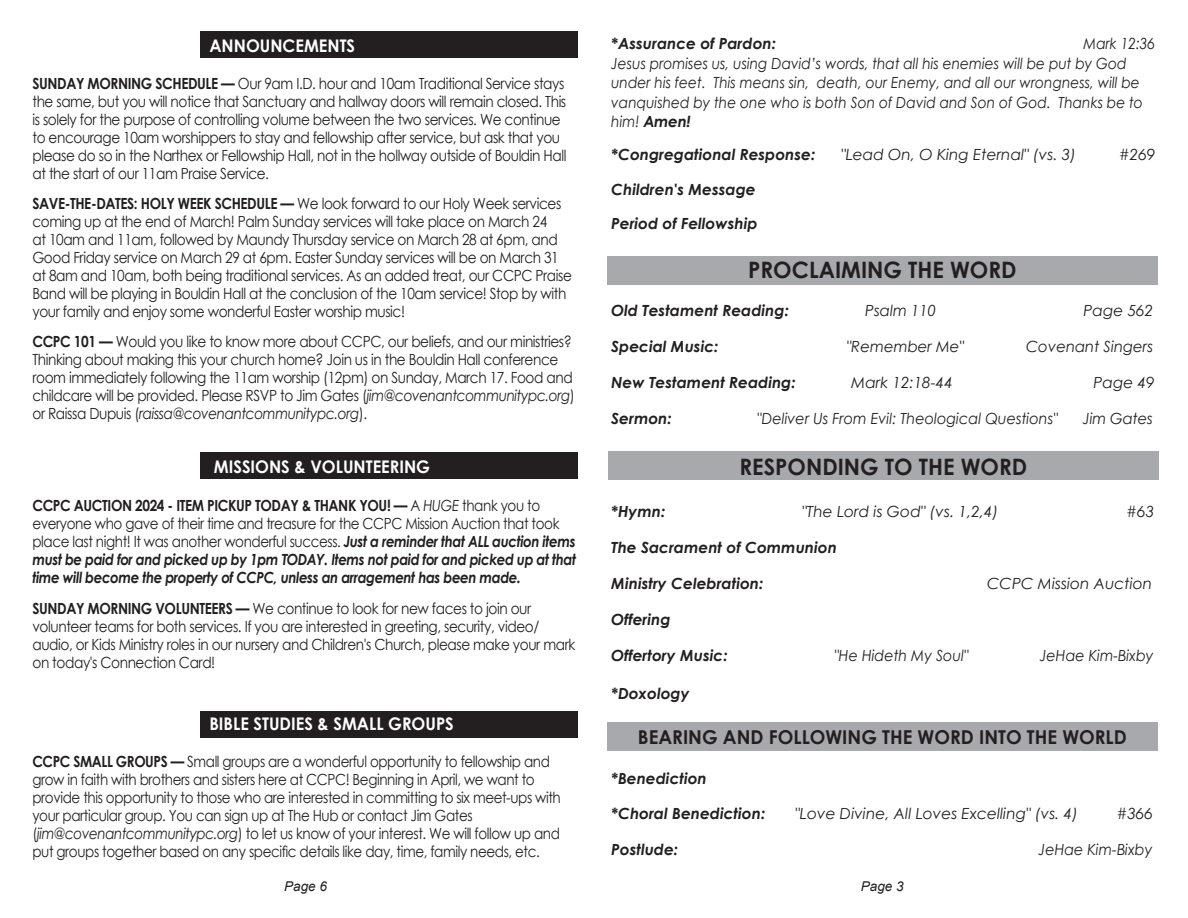
<style>
.page{position:relative;width:1188px;height:918px;background:#fff}
.page>*{position:absolute;margin:0;border:0;box-sizing:border-box;transform-origin:0 0}
.t1{font:700 22.65px "Century Gothic";color:#231f20}
.t2{font:700 19.2px "Century Gothic";color:#231f20}
.t3{font:700 17.4px "Century Gothic";color:#fff;scale:.95 1}
.t4{font:15.3px/18px "Century Gothic";letter-spacing:-.03em;color:#231f20;scale:.89 1}
.t5{font:15.3px/18px "Century Gothic";letter-spacing:-.03em;color:#231f20;scale:.88 1}
.t6{font:italic 700 15.3px/18px "Century Gothic";letter-spacing:-.03em;color:#231f20;scale:.88 1}
.t7{font:italic 700 15.3px "Century Gothic";color:#231f20}
.t8{font:italic 15.3px/19.5px "Century Gothic";color:#231f20;scale:.9 1}
.t9{font:italic 15.3px "Century Gothic";color:#231f20}
.t10{font:italic 15.3px "Century Gothic";color:#231f20;scale:.93 1}
.t11{font:italic 15.3px "Century Gothic";color:#231f20;scale:.94 1}
.t12{font:italic 15.3px "Century Gothic";color:#231f20;scale:.96 1}
.t13{font:italic 13.5px "Arial";color:#231f20}
.s1{font-weight:700}
.s2{font-style:italic}
.s3{font-style:normal}
.s4{font-weight:400;font-style:normal}
.s5{font-weight:400}
</style>
<div class="page">
<div style="left:607px;top:256px;width:551px;height:28px;background:#a8a9ad"></div>
<div style="left:608px;top:451px;width:551px;height:29px;background:#a8a9ad"></div>
<div style="left:607px;top:722px;width:551px;height:29px;background:#a8a9ad"></div>
<div style="left:200px;top:32px;width:377px;height:26px;background:#231f20"></div>
<div style="left:200px;top:452px;width:377px;height:27px;background:#231f20"></div>
<div style="left:200px;top:712px;width:377px;height:26px;background:#231f20"></div>
<p class="t3" style="left:209px;top:33px;width:155px">ANNOUNCEMENTS</p>
<p class="t4" style="left:32px;top:74px;width:602px"><span class="s1">SUNDAY MORNING SCHEDULE —</span> Our 9am I.D. hour and 10am Traditional Service stays the same, but you will notice that Sanctuary and hallway doors will remain closed. This is solely for the purpose of controlling volume between the two services. We continue to encourage 10am worshippers to stay and fellowship after service, but ask that you please do so in the Narthex or Fellowship Hall, not in the hollway outside of Bouldin Hall at the start of our 11am Praise Service.</p>
<p class="t4" style="left:32px;top:194px;width:608px"><span class="s1">SAVE-THE-DATES: HOLY WEEK SCHEDULE —</span> We look forward to our Holy Week services coming up at the end of March! Palm Sunday services will take place on March 24<br>at 10am and 11am, followed by Maundy Thursday service on March 28 at 6pm, and Good Friday service on March 29 at 6pm. Easter Sunday services will be on March 31 at 8am and 10am, both being traditional services. As an added treat, our CCPC Praise Band will be playing in Bouldin Hall at the conclusion of the 10am service! Stop by with your family and enjoy some wonderful Easter worship music!</p>
<p class="t4" style="left:32px;top:332px;width:611px"><span class="s1">CCPC 101 —</span> Would you like to know more about CCPC, our beliefs, and our ministries?<br>Thinking about making this your church home? Join us in the Bouldin Hall conference room immediately following the 11am worship (12pm) on Sunday, March 17. Food and childcare will be provided. Please RSVP to Jim Gates (<span class="s2">jim@covenantcommunitypc.org</span>) or Raissa Dupuis (<span class="s2">raissa@covenantcommunitypc.org</span>).</p>
<p class="t3" style="left:214px;top:453px;width:229px">MISSIONS &amp; VOLUNTEERING</p>
<p class="t6" style="left:32px;top:495px;width:619px"><span class="s3">CCPC AUCTION 2024 - ITEM PICKUP TODAY &amp; THANK YOU! —</span> <span class="s4">A</span> <span class="s5">HUGE</span> <span class="s4">thank you to everyone who gave of their time and treasure for the CCPC Mission Auction that took place last night! It was another wonderful success.</span> Just a reminder that ALL auction items must be paid for and picked up by 1pm TODAY. Items not paid for and picked up at that time will become the property of CCPC, unless an arragement has been made.</p>
<p class="t4" style="left:32px;top:599px;width:611px"><span class="s1">SUNDAY MORNING VOLUNTEERS —</span> We continue to look for new faces to join our volunteer teams for both services. If you are interested in greeting, security, video/ audio, or Kids Ministry roles in our nursery and Children's Church, please make your mark on today's Connection Card!</p>
<p class="t3" style="left:209px;top:711px;width:259px">BIBLE STUDIES &amp; SMALL GROUPS</p>
<p class="t5" style="left:32px;top:752px;width:602px"><span class="s1">CCPC SMALL GROUPS —</span> Small groups are a wonderful opportunity to fellowship and grow in faith with brothers and sisters here at CCPC! Beginning in April, we want to provide this opportunity to those who are interested in committing to six meet-ups with your particular group. You can sign up at The Hub or contact Jim Gates (<span class="s2">jim@covenantcommunitypc.org</span>) to let us know of your interest. We will follow up and put groups together based on any specific details like day, time, family needs, etc.</p>
<p class="t7" style="left:611px;top:32px;width:166px">*Assurance of Pardon:</p>
<p class="t8" style="left:611px;top:34px;width:606px;text-indent:472px">Mark 12:36<br>Jesus promises us, using David’s words, that all his enemies will be put by God under his feet. This means sin, death, our Enemy, and all our wrongness, will be vanquished by the one who is both Son of David and Son of God. Thanks be to him! <span class="s1">Amen!</span></p>
<p class="t7" style="left:611px;top:143px;width:206px">*Congregational Response:</p>
<p class="t9" style="left:841px;top:144px;width:237px">"Lead On, O King Eternal" (vs. 3)</p>
<p class="t9" style="left:1119px;top:144px;width:38px">#269</p>
<p class="t7" style="left:611px;top:177px;width:146px">Children's Message</p>
<p class="t7" style="left:611px;top:212px;width:148px">Period of Fellowship</p>
<p class="t1" style="left:748px;top:252px;width:270px">PROCLAIMING THE WORD</p>
<p class="t7" style="left:611px;top:299px;width:179px">Old Testament Reading:</p>
<p class="t9" style="left:865px;top:300px;width:72px">Psalm 110</p>
<p class="t9" style="left:1084px;top:300px;width:71px">Page 562</p>
<p class="t7" style="left:611px;top:335px;width:109px">Special Music:</p>
<p class="t9" style="left:847px;top:336px;width:119px">"Remember Me"</p>
<p class="t9" style="left:1026px;top:336px;width:128px">Covenant Singers</p>
<p class="t7" style="left:611px;top:371px;width:186px">New Testament Reading:</p>
<p class="t9" style="left:851px;top:372px;width:103px">Mark 12:18-44</p>
<p class="t9" style="left:1094px;top:372px;width:63px">Page 49</p>
<p class="t7" style="left:611px;top:407px;width:62px">Sermon:</p>
<p class="t11" style="left:757px;top:408px;width:321px">"Deliver Us From Evil: Theological Questions"</p>
<p class="t12" style="left:1083px;top:408px;width:75px">Jim Gates</p>
<p class="t1" style="left:740px;top:449px;width:289px">RESPONDING TO THE WORD</p>
<p class="t7" style="left:611px;top:500px;width:56px">*Hymn:</p>
<p class="t9" style="left:802px;top:501px;width:198px">"The Lord is God" (vs. 1,2,4)</p>
<p class="t9" style="left:1126px;top:501px;width:30px">#63</p>
<p class="t7" style="left:611px;top:536px;width:227px">The Sacrament of Communion</p>
<p class="t7" style="left:611px;top:572px;width:154px">Ministry Celebration:</p>
<p class="t9" style="left:987px;top:573px;width:167px">CCPC Mission Auction</p>
<p class="t7" style="left:611px;top:608px;width:61px">Offering</p>
<p class="t7" style="left:611px;top:644px;width:118px">Offertory Music:</p>
<p class="t10" style="left:835px;top:645px;width:145px">"He Hideth My Soul"</p>
<p class="t10" style="left:1040px;top:645px;width:124px">JeHae Kim-Bixby</p>
<p class="t7" style="left:611px;top:681px;width:80px">*Doxology</p>
<p class="t2" style="left:638px;top:722px;width:490px">BEARING AND FOLLOWING THE WORD INTO THE WORLD</p>
<p class="t7" style="left:611px;top:767px;width:97px">*Benediction</p>
<p class="t7" style="left:611px;top:801px;width:156px">*Choral Benediction:</p>
<p class="t9" style="left:795px;top:802px;width:284px">"Love Divine, All Loves Excelling" (vs. 4)</p>
<p class="t9" style="left:1116px;top:802px;width:38px">#366</p>
<p class="t7" style="left:611px;top:837px;width:69px">Postlude:</p>
<p class="t10" style="left:1039px;top:838px;width:124px">JeHae Kim-Bixby</p>
<p class="t13" style="left:284px;top:878px;width:44px">Page 6</p>
<p class="t13" style="left:861px;top:878px;width:44px">Page 3</p>
</div>
